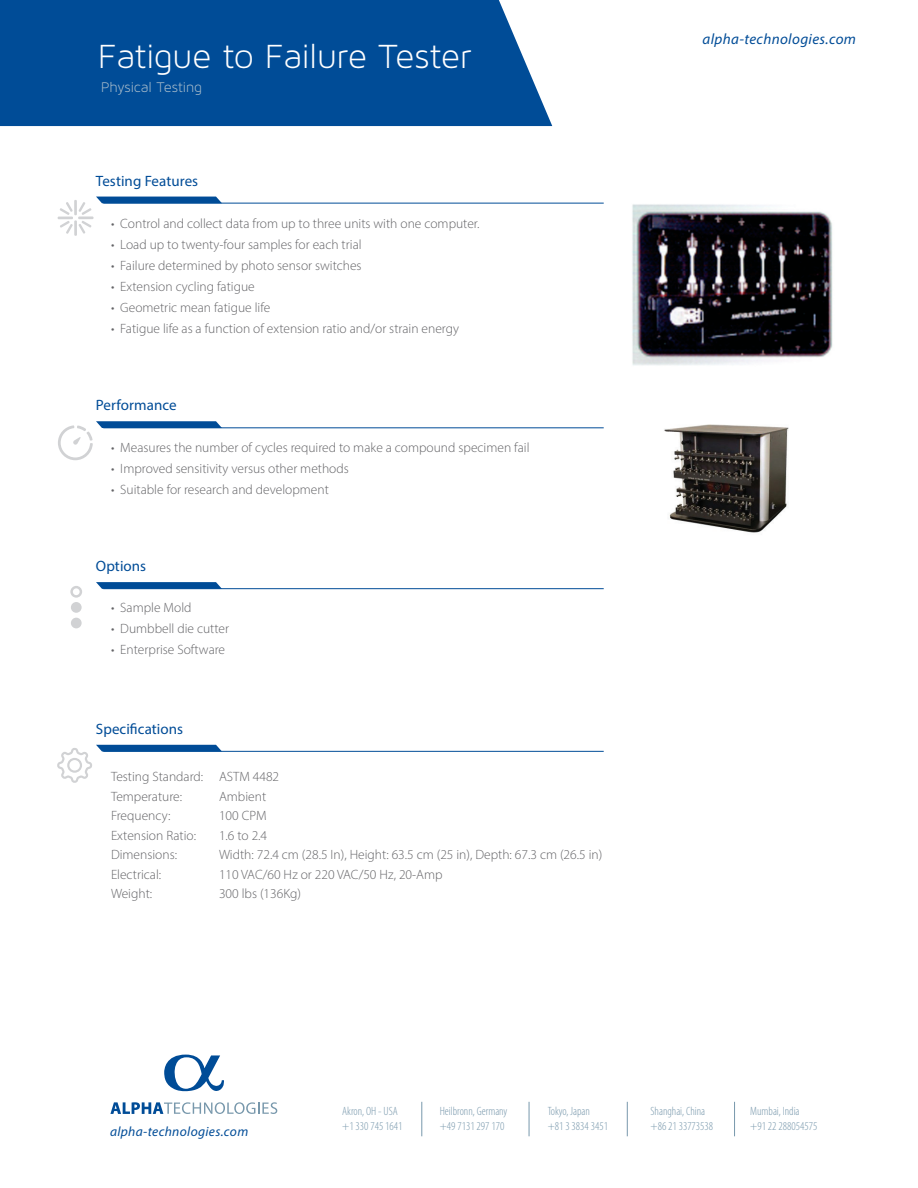
<style>
.page{position:relative;width:918px;height:1188px;background:#fff}
.page>*{position:absolute;margin:0;border:0;box-sizing:border-box;transform-origin:0 0}
.t1{font:36px "Maven Pro Light 300";letter-spacing:-.01em;color:#fff}
.t2{font:15px "Myriad Pro";letter-spacing:.005em;color:#004c97}
.t3{font:italic 15px "Myriad Pro";letter-spacing:.025em;color:#004c97}
.t4{font:15px "Maven Pro Light 300";letter-spacing:-.01em;color:#aec0cd}
.t5{font:300 13.5px "Myriad Pro";color:#636366}
.t6{font:italic 13.5px "Myriad Pro";letter-spacing:.025em;color:#004c97}
.t7{font:300 condensed 12px/15px "Myriad Pro";color:#7898ac}
</style>
<div class="page">
<div style="left:0;top:0;width:552px;height:126px;background:#004c97"></div>
<svg style="left:110px;top:1102px;width:167px;height:12px"></svg>
<svg style="left:164px;top:1055px;width:60px;height:37px"></svg>
<hr style="left:422px;top:1102px;width:1px;height:34px;background:#7898ac">
<hr style="left:529px;top:1102px;width:1px;height:34px;background:#7898ac">
<hr style="left:627px;top:1102px;width:1px;height:34px;background:#7898ac">
<hr style="left:734px;top:1102px;width:1px;height:34px;background:#7898ac">
<hr style="left:103px;top:203px;width:501px;height:1px;background:#004c97">
<hr style="left:103px;top:428px;width:501px;height:1px;background:#004c97">
<hr style="left:74px;top:220px;width:3px;height:16px;background:#d1d2d4">
<svg style="left:58px;top:197px;width:164px;height:37px"></svg>
<hr style="left:78px;top:216px;width:16px;height:3px;background:#d1d2d4">
<svg style="left:58px;top:421px;width:164px;height:39px"></svg>
<svg style="left:96px;top:582px;width:125px;height:7px"></svg>
<hr style="left:103px;top:588px;width:501px;height:1px;background:#004c97">
<svg style="left:70px;top:586px;width:12px;height:12px"></svg>
<div style="left:71px;top:602px;width:11px;height:11px;background:#d1d2d4;border-radius:50%"></div>
<div style="left:71px;top:618px;width:11px;height:10px;background:#d1d2d4;border-radius:50%"></div>
<hr style="left:103px;top:751px;width:501px;height:1px;background:#004c97">
<svg style="left:57px;top:745px;width:165px;height:38px"></svg>
<img style="left:664px;top:424px;width:125px;height:109px">
<img style="left:632px;top:204px;width:201px;height:161px">
<p class="t1" style="left:98px;top:37px;width:375px">Fatigue to Failure Tester</p>
<p class="t4" style="left:101px;top:79px;width:102px">Physical Testing</p>
<p class="t2" style="left:96px;top:172px;width:104px">Testing Features</p>
<p class="t5" style="left:111px;top:216px;width:370px">• Control and collect data from up to three units with one computer.</p>
<p class="t5" style="left:111px;top:237px;width:252px">• Load up to twenty-four samples for each trial</p>
<p class="t5" style="left:111px;top:258px;width:252px">• Failure determined by photo sensor switches</p>
<p class="t5" style="left:111px;top:279px;width:145px">• Extension cycling fatigue</p>
<p class="t5" style="left:111px;top:300px;width:161px">• Geometric mean fatigue life</p>
<p class="t5" style="left:111px;top:321px;width:350px">• Fatigue life as a function of extension ratio and/or strain energy</p>
<p class="t2" style="left:96px;top:396px;width:82px">Performance</p>
<p class="t5" style="left:111px;top:440px;width:420px">• Measures the number of cycles required to make a compound specimen fail</p>
<p class="t5" style="left:111px;top:461px;width:239px">• Improved sensitivity versus other methods</p>
<p class="t5" style="left:111px;top:482px;width:219px">• Suitable for research and development</p>
<p class="t2" style="left:96px;top:557px;width:52px">Options</p>
<p class="t5" style="left:111px;top:600px;width:82px">• Sample Mold</p>
<p class="t5" style="left:111px;top:621px;width:119px">• Dumbbell die cutter</p>
<p class="t5" style="left:111px;top:642px;width:116px">• Enterprise Software</p>
<p class="t2" style="left:96px;top:719px;width:89px">Specifications</p>
<p class="t5" style="left:111px;top:769px;width:170px">Testing Standard: ASTM 4482</p>
<p class="t5" style="left:111px;top:788px;width:73px">Temperature:</p>
<p class="t5" style="left:219px;top:788px;width:49px">Ambient</p>
<p class="t5" style="left:111px;top:808px;width:61px">Frequency:</p>
<p class="t5" style="left:219px;top:808px;width:49px">100 CPM</p>
<p class="t5" style="left:111px;top:827px;width:87px">Extension Ratio:</p>
<p class="t5" style="left:219px;top:827px;width:50px">1.6 to 2.4</p>
<p class="t5" style="left:111px;top:847px;width:68px">Dimensions:</p>
<p class="t5" style="left:219px;top:847px;width:385px">Width: 72.4 cm (28.5 In), Height: 63.5 cm (25 in), Depth: 67.3 cm (26.5 in)</p>
<p class="t5" style="left:111px;top:866px;width:52px">Electrical:</p>
<p class="t5" style="left:219px;top:866px;width:225px">110 VAC/60 Hz or 220 VAC/50 Hz, 20-Amp</p>
<p class="t5" style="left:111px;top:886px;width:43px">Weight:</p>
<p class="t5" style="left:219px;top:886px;width:84px">300 lbs (136Kg)</p>
<p class="t3" style="left:703px;top:30px;width:155px">alpha-technologies.com</p>
<p class="t6" style="left:110px;top:1124px;width:140px">alpha-technologies.com</p>
<p class="t7" style="left:342px;top:1104px;width:62px">Akron, OH - USA +1 330 745 1641</p>
<p class="t7" style="left:440px;top:1104px;width:69px">Heilbronn, Germany +49 7131 297 170</p>
<p class="t7" style="left:548px;top:1104px;width:62px">Tokyo, Japan +81 3 3834 3451</p>
<p class="t7" style="left:750px;top:1104px;width:69px">Mumbai, India +91 22 288054575</p>
<p class="t7" style="left:651px;top:1104px;width:64px">Shanghai, China +86 21 33773538</p>
</div>
